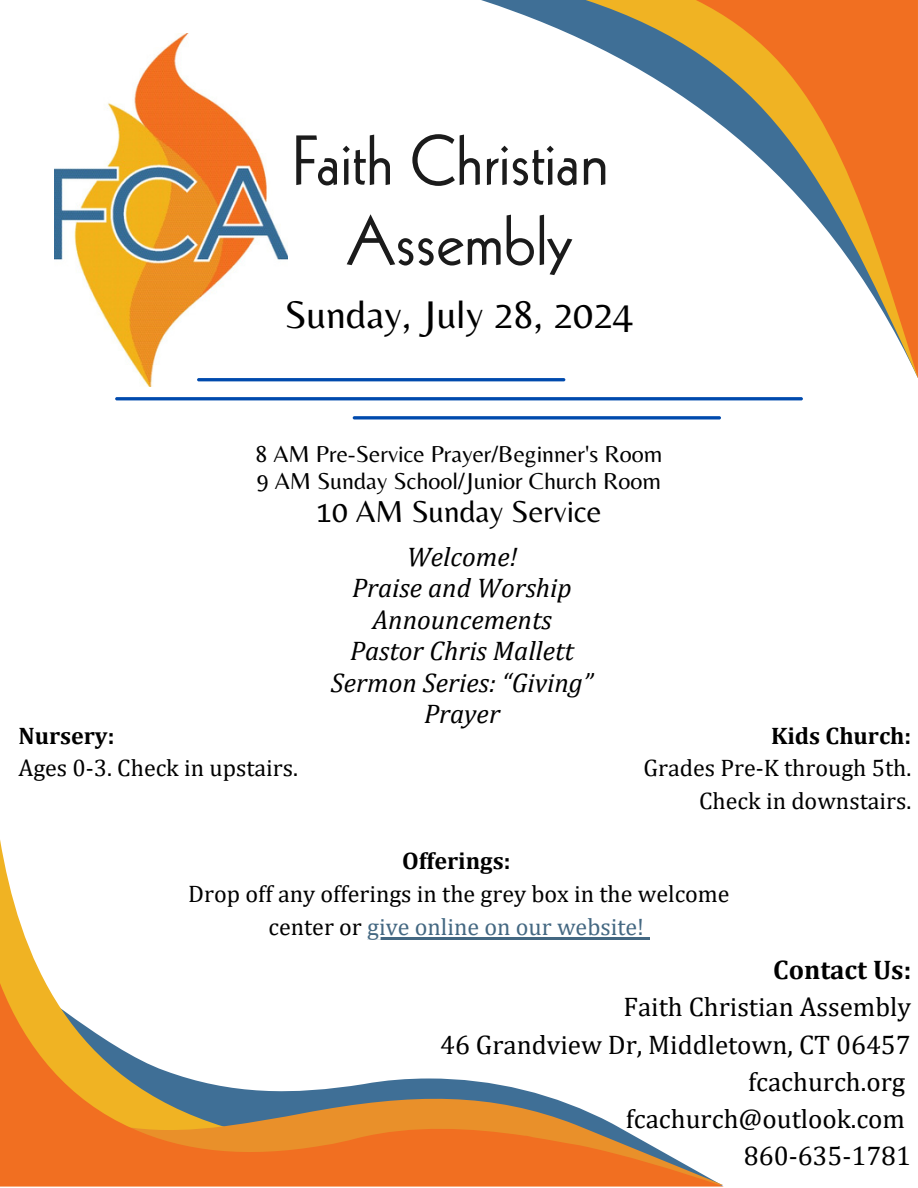
<style>
.page{position:relative;width:918px;height:1188px;background:#fff}
.page>*{position:absolute;margin:0;border:0;box-sizing:border-box;transform-origin:0 0}
.t1{font:68.4px/80.1px "Kabel LT Pro";color:#1b1b1b;text-align:center}
.t2{font:40.2px "Belleza";color:#000}
.t3{font:31.5px "Belleza";color:#000}
.t4{font:27px/37.2px "Cambria";color:#000;text-align:right}
.t5{font:italic 27px/31.5px "Cambria";color:#000;text-align:center}
.t6{font:24px/32.7px "Cambria";color:#000;text-align:center}
.t7{font:24px "Belleza";color:#000}
.t8{font:700 24px "Cambria";color:#000}
.s1{color:#446882}
.s2{font-weight:700}
</style>
<div class="page">
<img style="left:55px;top:34px;width:233px;height:353px">
<hr style="left:367px;top:937px;width:277px;height:2px;background:#446882">
<hr style="left:115px;top:397px;width:688px;height:3px;background:#004aad;border-radius:2px">
<hr style="left:197px;top:378px;width:368px;height:3px;background:#004aad;border-radius:2px">
<hr style="left:353px;top:416px;width:368px;height:3px;background:#004aad;border-radius:2px">
<svg style="left:0;top:840px;width:535px;height:143px"></svg>
<svg style="left:0;top:983px;width:723px;height:204px"></svg>
<svg style="left:481px;top:0;width:105px;height:42px"></svg>
<svg style="left:586px;top:0;width:110px;height:106px"></svg>
<svg style="left:696px;top:0;width:221px;height:376px"></svg>
<p class="t1" style="left:292px;top:129px;width:318px">Faith Christian<br>Assembly</p>
<h1 class="t2" style="left:285px;top:291px;width:350px">Sunday, July 28, 2024</h1>
<h2 class="t7" style="left:256px;top:439px;width:408px">8 AM Pre-Service Prayer/Beginner's Room</h2>
<p class="t7" style="left:257px;top:466px;width:406px">9 AM Sunday School/Junior Church Room</p>
<p class="t3" style="left:316px;top:493px;width:287px">10 AM Sunday Service</p>
<p class="t5" style="left:331px;top:540px;width:264px">Welcome!<br>Praise and Worship<br>Announcements<br>Pastor Chris Mallett<br>Sermon Series: “Giving”<br>Prayer</p>
<p class="t8" style="left:771px;top:721px;width:142px">Kids Church:</p>
<p class="t6" style="left:644px;top:751px;width:269px">Grades Pre-K through 5th.</p>
<p class="t6" style="left:699px;top:784px;width:214px">Check in downstairs.</p>
<p class="t8" style="left:18px;top:721px;width:97px">Nursery:</p>
<h3 class="t6" style="left:18px;top:751px;width:281px">Ages 0-3. Check in upstairs.</h3>
<p class="t8" style="left:402px;top:847px;width:110px">Offerings:</p>
<p class="t6" style="left:188px;top:877px;width:543px">Drop off any offerings in the grey box in the welcome center or <span class="s1">give online on our website!</span></p>
<p class="t4" style="left:440px;top:951px;width:473px"><span class="s2">Contact Us:<br></span>Faith Christian Assembly<br>46 Grandview Dr, Middletown, CT 06457 fcachurch.org<br>fcachurch@outlook.com<br>860-635-1781</p>
</div>
